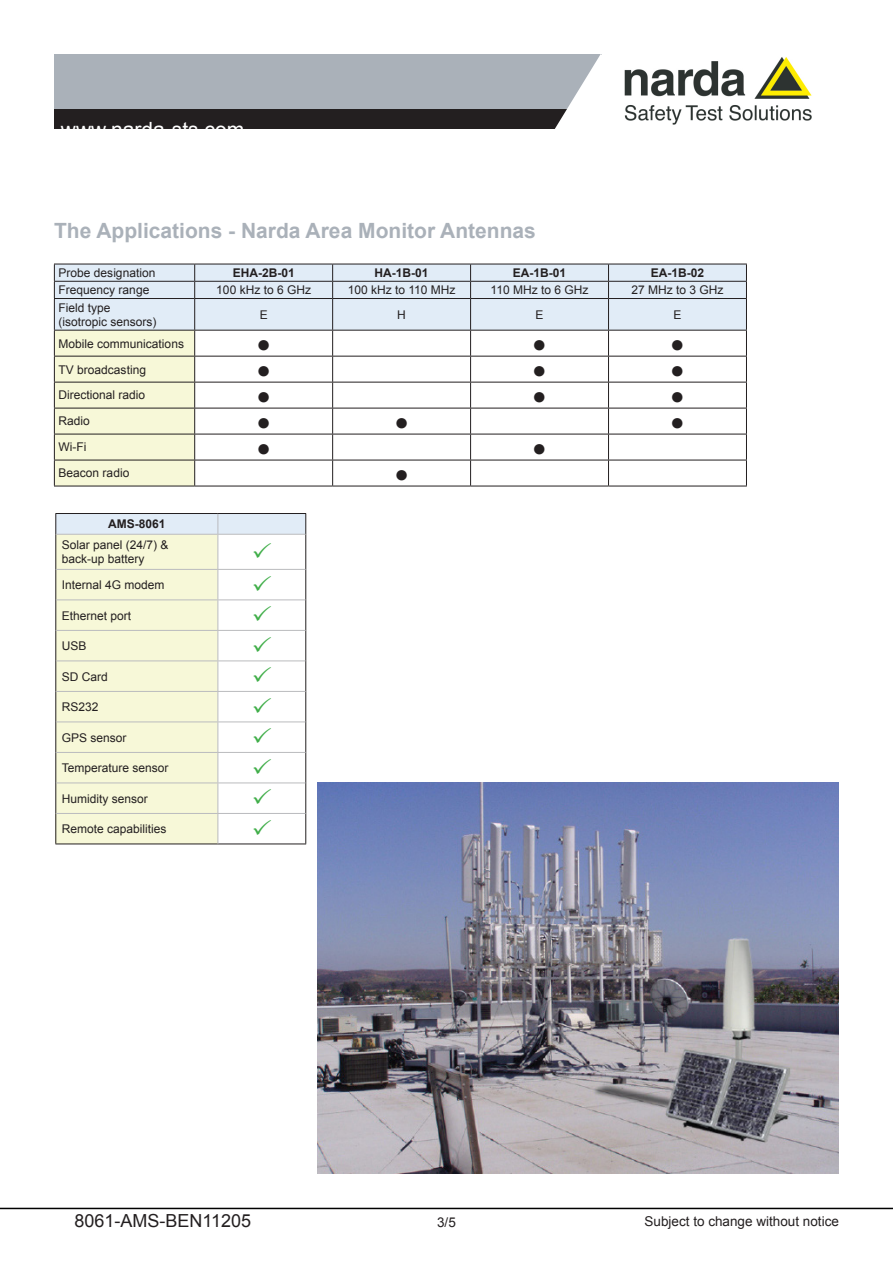
<style>
.page{position:relative;width:893px;height:1263px;background:#fff}
.page>*{position:absolute;margin:0;border:0;box-sizing:border-box;transform-origin:0 0}
.t1{font:24px "Arial";color:#231f20}
.t2{font:700 21px "Arial";color:#aab1b9}
.t3{font:21px "Arial";color:#fff}
.t4{font:18px "Arial";color:#231f20}
.t5{font:13.5px "Arial";color:#231f20}
.t6{font:12px "Arial";color:#231f20}
.t7{font:700 12px "Arial";color:#231f20}
</style>
<div class="page">
<hr style="left:0;top:1208px;width:893px;height:1px;background:#000">
<div style="left:54px;top:54px;width:547px;height:155px;background:#aab1b9"></div>
<div style="left:54px;top:109px;width:547px;height:21px;background:#231f20"></div>
<svg style="left:505px;top:54px;width:97px;height:76px"></svg>
<div style="left:54px;top:130px;width:576px;height:84px;background:#fff"></div>
<img style="left:624px;top:57px;width:188px;height:68px">
<div style="left:55px;top:265px;width:691px;height:65px;background:#e1ecf7"></div>
<hr style="left:54px;top:264px;width:141px;height:1px;background:#231f20">
<hr style="left:195px;top:264px;width:138px;height:1px;background:#231f20">
<hr style="left:333px;top:264px;width:138px;height:1px;background:#231f20">
<hr style="left:471px;top:264px;width:137px;height:1px;background:#231f20">
<hr style="left:608px;top:264px;width:139px;height:1px;background:#231f20">
<hr style="left:54px;top:281px;width:141px;height:1px;background:#231f20">
<svg style="left:54px;top:264px;width:1px;height:34px"></svg>
<hr style="left:195px;top:281px;width:138px;height:1px;background:#231f20">
<svg style="left:194px;top:264px;width:1px;height:34px"></svg>
<hr style="left:333px;top:281px;width:138px;height:1px;background:#231f20">
<svg style="left:332px;top:264px;width:1px;height:34px"></svg>
<hr style="left:471px;top:281px;width:137px;height:1px;background:#231f20">
<svg style="left:470px;top:264px;width:1px;height:34px"></svg>
<hr style="left:608px;top:281px;width:139px;height:1px;background:#231f20">
<svg style="left:608px;top:264px;width:1px;height:34px"></svg>
<svg style="left:746px;top:264px;width:1px;height:34px"></svg>
<hr style="left:54px;top:298px;width:141px;height:1px;background:#231f20">
<hr style="left:54px;top:299px;width:1px;height:31px;background:#231f20">
<hr style="left:195px;top:298px;width:138px;height:1px;background:#231f20">
<hr style="left:194px;top:299px;width:1px;height:31px;background:#231f20">
<hr style="left:333px;top:298px;width:138px;height:1px;background:#231f20">
<hr style="left:332px;top:299px;width:1px;height:31px;background:#231f20">
<hr style="left:471px;top:298px;width:137px;height:1px;background:#231f20">
<hr style="left:470px;top:299px;width:1px;height:31px;background:#231f20">
<hr style="left:608px;top:298px;width:139px;height:1px;background:#231f20">
<hr style="left:608px;top:299px;width:1px;height:31px;background:#231f20">
<hr style="left:746px;top:299px;width:1px;height:31px;background:#231f20">
<hr style="left:195px;top:330px;width:138px;height:1px;background:#231f20">
<hr style="left:333px;top:330px;width:138px;height:1px;background:#231f20">
<hr style="left:471px;top:330px;width:137px;height:1px;background:#231f20">
<hr style="left:608px;top:330px;width:139px;height:1px;background:#231f20">
<hr style="left:195px;top:356px;width:138px;height:1px;background:#231f20">
<hr style="left:333px;top:356px;width:138px;height:1px;background:#231f20">
<hr style="left:471px;top:356px;width:137px;height:1px;background:#231f20">
<hr style="left:608px;top:356px;width:139px;height:1px;background:#231f20">
<hr style="left:195px;top:382px;width:138px;height:1px;background:#231f20">
<hr style="left:333px;top:382px;width:138px;height:1px;background:#231f20">
<hr style="left:471px;top:382px;width:137px;height:1px;background:#231f20">
<hr style="left:608px;top:382px;width:139px;height:1px;background:#231f20">
<hr style="left:195px;top:408px;width:138px;height:1px;background:#231f20">
<hr style="left:333px;top:408px;width:138px;height:1px;background:#231f20">
<hr style="left:471px;top:408px;width:137px;height:1px;background:#231f20">
<hr style="left:608px;top:408px;width:139px;height:1px;background:#231f20">
<hr style="left:195px;top:434px;width:138px;height:1px;background:#231f20">
<hr style="left:333px;top:434px;width:138px;height:1px;background:#231f20">
<hr style="left:471px;top:434px;width:137px;height:1px;background:#231f20">
<hr style="left:608px;top:434px;width:139px;height:1px;background:#231f20">
<hr style="left:195px;top:460px;width:138px;height:1px;background:#231f20">
<svg style="left:54px;top:330px;width:141px;height:156px;background:#ececce"></svg>
<hr style="left:333px;top:460px;width:138px;height:1px;background:#231f20">
<svg style="left:332px;top:330px;width:1px;height:156px"></svg>
<hr style="left:471px;top:460px;width:137px;height:1px;background:#231f20">
<svg style="left:470px;top:330px;width:1px;height:156px"></svg>
<hr style="left:608px;top:460px;width:139px;height:1px;background:#231f20">
<svg style="left:608px;top:330px;width:1px;height:156px"></svg>
<svg style="left:746px;top:330px;width:1px;height:156px"></svg>
<hr style="left:54px;top:486px;width:141px;height:1px;background:#231f20">
<hr style="left:195px;top:486px;width:138px;height:1px;background:#231f20">
<hr style="left:333px;top:486px;width:138px;height:1px;background:#231f20">
<hr style="left:471px;top:486px;width:137px;height:1px;background:#231f20">
<hr style="left:608px;top:486px;width:139px;height:1px;background:#231f20">
<img style="left:317px;top:782px;width:522px;height:392px">
<svg style="left:55px;top:513px;width:251px;height:331px"></svg>
<h2 class="t3" style="left:61px;top:116px;width:185px">www.narda-sts.com</h2>
<p class="t2" style="left:54px;top:217px;width:483px">The Applications - Narda Area Monitor Antennas</p>
<p class="t6" style="left:59px;top:265px;width:98px">Probe designation</p>
<p class="t7" style="left:233px;top:265px;width:64px">EHA-2B-01</p>
<p class="t7" style="left:375px;top:265px;width:55px">HA-1B-01</p>
<p class="t7" style="left:513px;top:265px;width:55px">EA-1B-01</p>
<p class="t7" style="left:651px;top:265px;width:55px">EA-1B-02</p>
<p class="t6" style="left:59px;top:282px;width:92px">Frequency range</p>
<p class="t6" style="left:216px;top:282px;width:96px">100 kHz to 6 GHz</p>
<p class="t6" style="left:348px;top:282px;width:109px">100 kHz to 110 MHz</p>
<p class="t6" style="left:491px;top:282px;width:99px">110 MHz to 6 GHz</p>
<p class="t6" style="left:631px;top:282px;width:94px">27 MHz to 3 GHz</p>
<p class="t6" style="left:59px;top:299px;width:54px">Field type</p>
<p class="t6" style="left:59px;top:314px;width:100px">(isotropic sensors)</p>
<p class="t6" style="left:260px;top:307px;width:10px">E</p>
<p class="t6" style="left:397px;top:307px;width:10px">H</p>
<p class="t6" style="left:536px;top:307px;width:10px">E</p>
<p class="t6" style="left:673px;top:307px;width:10px">E</p>
<p class="t6" style="left:59px;top:335px;width:127px">Mobile communications</p>
<p class="t1" style="left:256px;top:328px;width:16px">●</p>
<p class="t1" style="left:532px;top:328px;width:16px">●</p>
<p class="t1" style="left:670px;top:328px;width:16px">●</p>
<p class="t6" style="left:59px;top:361px;width:89px">TV broadcasting</p>
<p class="t1" style="left:256px;top:354px;width:16px">●</p>
<p class="t1" style="left:532px;top:354px;width:16px">●</p>
<p class="t1" style="left:670px;top:354px;width:16px">●</p>
<p class="t6" style="left:59px;top:387px;width:88px">Directional radio</p>
<p class="t1" style="left:256px;top:380px;width:16px">●</p>
<p class="t1" style="left:532px;top:380px;width:16px">●</p>
<p class="t1" style="left:670px;top:380px;width:16px">●</p>
<p class="t6" style="left:59px;top:413px;width:33px">Radio</p>
<p class="t1" style="left:256px;top:406px;width:16px">●</p>
<p class="t1" style="left:394px;top:406px;width:16px">●</p>
<p class="t1" style="left:670px;top:406px;width:16px">●</p>
<p class="t6" style="left:59px;top:439px;width:29px">Wi-Fi</p>
<p class="t1" style="left:256px;top:432px;width:16px">●</p>
<p class="t1" style="left:532px;top:432px;width:16px">●</p>
<p class="t6" style="left:59px;top:465px;width:72px">Beacon radio</p>
<p class="t1" style="left:394px;top:458px;width:16px">●</p>
<p class="t7" style="left:108px;top:516px;width:59px">AMS-8061</p>
<p class="t6" style="left:62px;top:537px;width:108px">Solar panel (24/7) &amp;</p>
<p class="t6" style="left:62px;top:551px;width:84px">back-up battery</p>
<p class="t6" style="left:62px;top:577px;width:104px">Internal 4G modem</p>
<p class="t6" style="left:62px;top:607px;width:71px">Ethernet port</p>
<p class="t6" style="left:62px;top:638px;width:26px">USB</p>
<p class="t6" style="left:62px;top:668px;width:48px">SD Card</p>
<p class="t6" style="left:62px;top:699px;width:38px">RS232</p>
<p class="t6" style="left:62px;top:729px;width:66px">GPS sensor</p>
<p class="t6" style="left:62px;top:760px;width:108px">Temperature sensor</p>
<p class="t6" style="left:62px;top:790px;width:88px">Humidity sensor</p>
<p class="t6" style="left:62px;top:821px;width:106px">Remote capabilities</p>
<h3 class="t4" style="left:74px;top:1209px;width:178px">8061-AMS-BEN11205</h3>
<p class="t5" style="left:437px;top:1213px;width:20px">3/5</p>
<p class="t5" style="left:645px;top:1212px;width:196px">Subject to change without notice</p>
</div>
